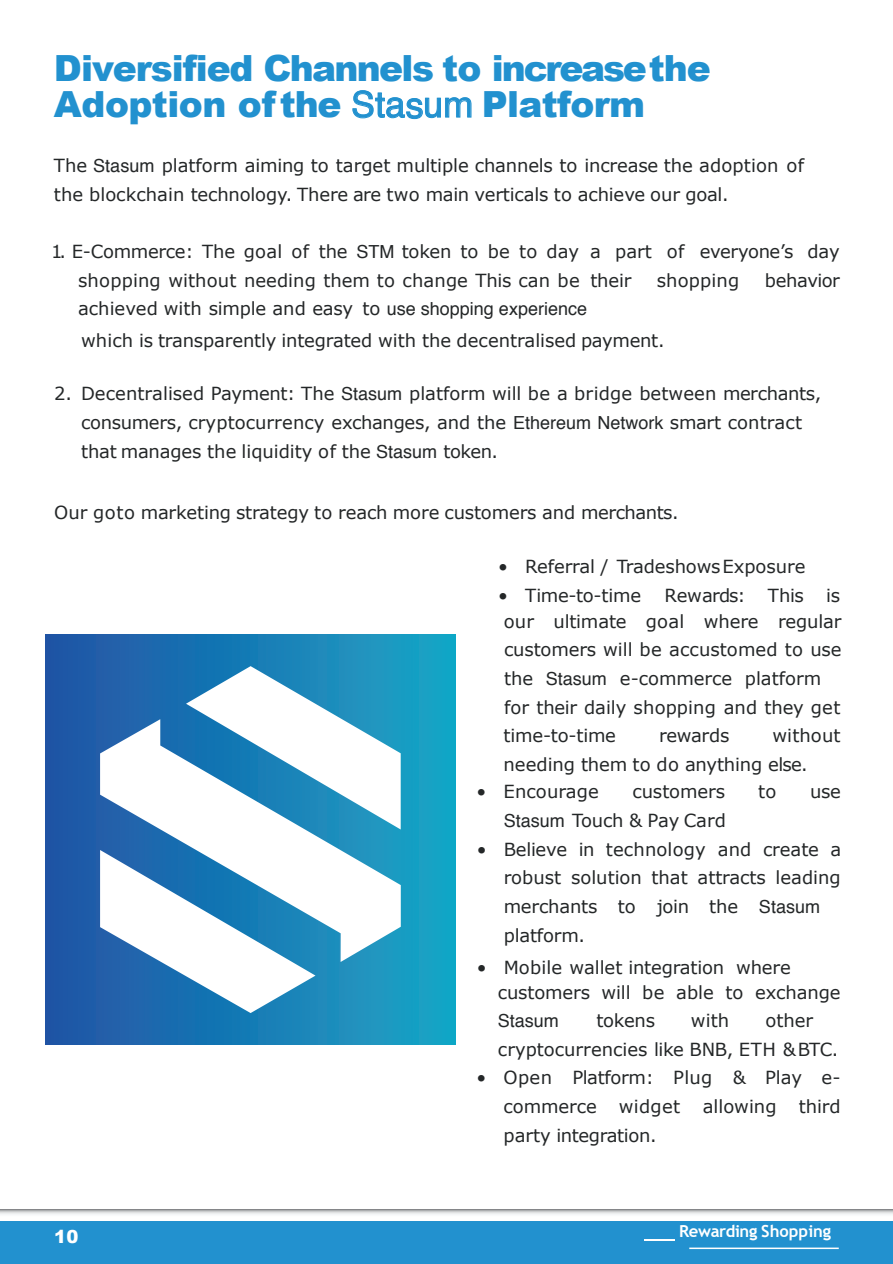
<style>
.page{position:relative;width:893px;height:1264px;background:#fff}
.page>*{position:absolute;margin:0;border:0;box-sizing:border-box;transform-origin:0 0}
.t1{font:900 36px/36px "Arial";letter-spacing:-.03em;color:#2291cf}
.t2{font:18px/28.7px "Verdana";letter-spacing:-.005em;color:#242728}
.t3{font:18px "Verdana";letter-spacing:-.025em;color:#242728}
.t4{font:18px "Helvetica";color:#242728}
.t5{font:900 18px "Arial";color:#fff}
.t6{font:700 16.5px "Trebuchet MS";letter-spacing:-.02em;color:#fff}
.s1{font-family:"Helvetica";font-weight:400}
.s2{font-family:"Helvetica";font-weight:400;color:#2591cf}
.s3{font-family:"Helvetica"}
</style>
<div class="page">
<div style="left:0;top:1209px;width:892px;height:54px;background:#2291cf"></div>
<hr style="left:689px;top:1247px;width:149px;height:1px;background:#fff">
<img style="left:0;top:1209px;width:892px;height:11px">
<hr style="left:644px;top:1238px;width:30px;height:2px;background:#fff">
<svg style="left:352px;top:90px;width:120px;height:30px"></svg>
<div style="left:45px;top:634px;width:410px;height:410px;background:linear-gradient(to right,#1d52a4,#18a6c6)"></div>
<svg style="left:186px;top:666px;width:214px;height:53px"></svg>
<svg style="left:100px;top:719px;width:301px;height:242px"></svg>
<svg style="left:100px;top:849px;width:215px;height:163px"></svg>
<h1 class="t1" style="left:54px;top:49px;width:658px">Diversified Channels to increasethe<br>Adoption ofthe <span class="s1">Sta</span><span class="s2">s</span><span class="s1">um</span> Platform</h1>
<p class="t2" style="left:54px;top:151px;width:751px">The <span class="s3">Stasum</span> platform aiming to target multiple channels to increase the adoption of the blockchain technology. There are two main verticals to achieve our goal.</p>
<p class="t2" style="left:78px;top:237px;width:510px;text-indent:-27px">1. E-Commerce: The goal of the <span class="s3">STM</span> token to be to day shopping without needing them to change This can be achieved with simple and easy to <span class="s3">use shopping experience</span></p>
<p class="t2" style="left:590px;top:237px;width:251px">a part of everyone’s day their</p>
<p class="t2" style="left:656px;top:265px;width:84px">shopping</p>
<p class="t3" style="left:765px;top:267px;width:76px">behavior</p>
<p class="t2" style="left:81px;top:326px;width:585px">which is transparently integrated with the decentralised payment.</p>
<p class="t2" style="left:81px;top:379px;width:741px;text-indent:-27px">2. Decentralised Payment: The <span class="s3">Stasum</span> platform will be a bridge between merchants, consumers, cryptocurrency exchanges, and the <span class="s3">Ethereum Network</span> smart contract that manages the liquidity of the <span class="s3">Stasum</span> token.</p>
<p class="t2" style="left:54px;top:497px;width:626px">Our goto marketing strategy to reach more customers and merchants.</p>
<p class="t2" style="left:498px;top:551px;width:309px">• Referral / TradeshowsExposure</p>
<p class="t2" style="left:498px;top:581px;width:144px">• Time-to-time</p>
<p class="t2" style="left:504px;top:582px;width:339px;line-height:26px;text-align:right">Rewards: This is<br>our ultimate goal where regular</p>
<p class="t2" style="left:503px;top:635px;width:339px">customers will be accustomed to use the <span class="s3">Stasum</span> e-commerce platform for their daily shopping and they get time-to-time</p>
<p class="t2" style="left:503px;top:721px;width:338px;text-indent:269px">without needing them to do anything else.</p>
<p class="t2" style="left:659px;top:721px;width:72px">rewards</p>
<p class="t5" style="left:54px;top:1223px;width:26px">10</p>
<p class="t2" style="left:476px;top:777px;width:124px">• Encourage</p>
<p class="t2" style="left:632px;top:777px;width:94px">customers</p>
<p class="t2" style="left:758px;top:777px;width:20px">to</p>
<p class="t2" style="left:810px;top:777px;width:32px">use</p>
<p class="t2" style="left:503px;top:805px;width:224px"><span class="s3">Stasum</span> Touch &amp; Pay Card</p>
<p class="t2" style="left:503px;top:834px;width:339px;text-indent:-27px">• Believe in technology and create a robust solution that attracts leading merchants to join the <span class="s3">Stasum </span>platform.</p>
<p class="t2" style="left:498px;top:955px;width:344px;line-height:24.3px;text-indent:-21px">• Mobile wallet integration where customers will be able to exchange</p>
<p class="t4" style="left:498px;top:1006px;width:63px">Stasum</p>
<p class="t2" style="left:596px;top:1005px;width:60px">tokens</p>
<p class="t2" style="left:691px;top:1005px;width:40px">with</p>
<p class="t2" style="left:498px;top:1005px;width:342px;text-indent:267px">other cryptocurrencies like BNB, ETH &amp;BTC.</p>
<p class="t2" style="left:503px;top:1063px;width:338px;text-align:justify;text-indent:-27px">• Open Platform: Plug &amp; Play e&shy;commerce widget allowing third party integration.</p>
<p class="t6" style="left:679px;top:1220px;width:153px">Rewarding Shopping</p>
</div>
